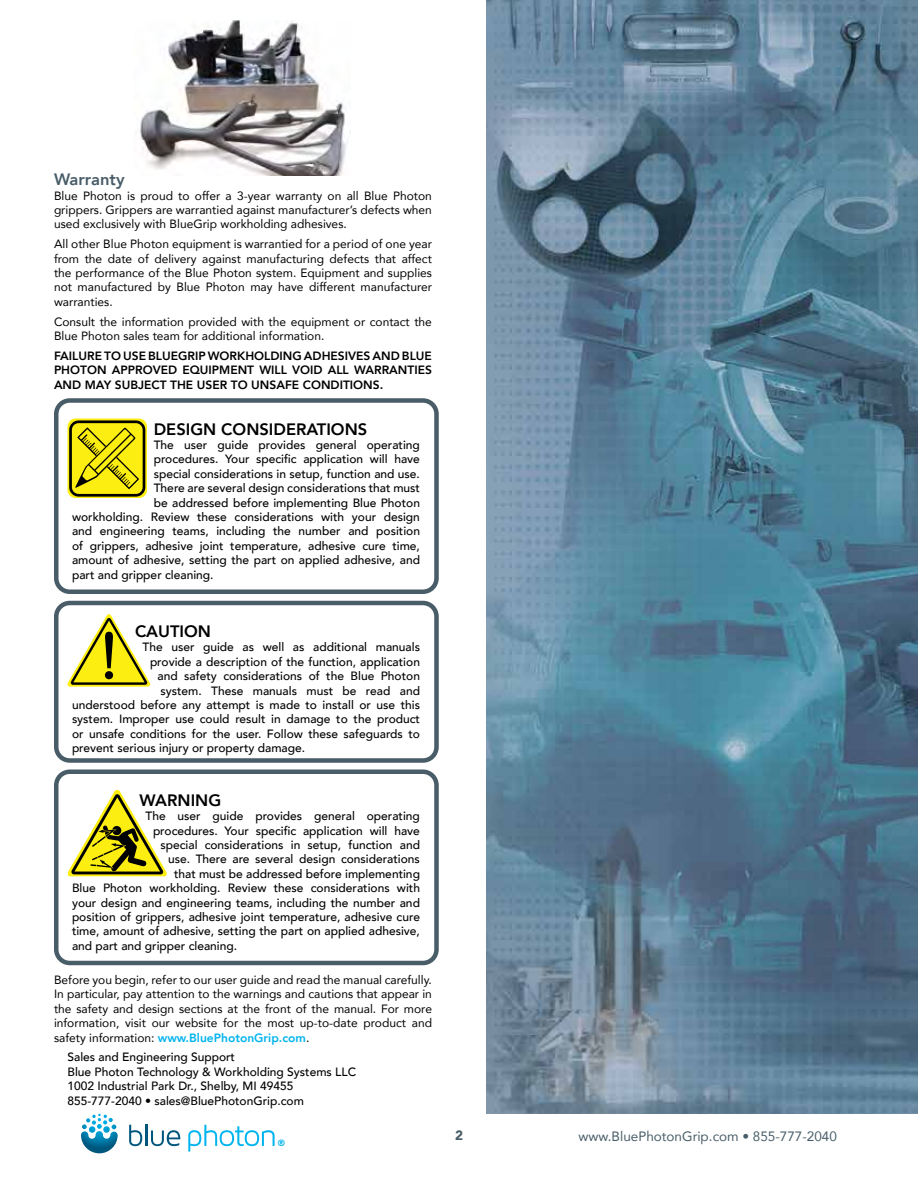
<style>
.page{position:relative;width:918px;height:1188px;background:#fff}
.page>*{position:absolute;margin:0;border:0;box-sizing:border-box;transform-origin:0 0}
.t1{font:800 16.5px "Avenir";color:#000}
.t2{font:800 16.5px "Avenir";color:#485d68}
.t3{font:13.5px "Avenir";color:#485d68}
.t4{font:900 13.5px "Avenir";color:#485d68}
.t5{font:500 12px/14.4px "Avenir";color:#000}
.t6{font:12px/14.4px "Avenir";color:#000;text-align:justify}
.t7{font:800 12px/14.4px "Avenir";color:#000;text-align:justify}
.t8{font:800 9px "Avenir";color:#00b4ed}
.s1{font-weight:800;color:#00b4ed}
</style>
<div class="page">
<svg style="left:81px;top:1114px;width:37px;height:39px"></svg>
<svg style="left:129px;top:1125px;width:13px;height:21px"></svg>
<hr style="left:145px;top:1125px;width:2px;height:21px;background:#00567d">
<svg style="left:151px;top:1130px;width:29px;height:16px"></svg>
<svg style="left:188px;top:1125px;width:87px;height:27px"></svg>
<div style="left:54px;top:601px;width:385px;height:162px;border:4px solid #485d68;border-radius:14px"></div>
<div style="left:54px;top:398px;width:385px;height:196px;border:4px solid #485d68;border-radius:14px"></div>
<div style="left:54px;top:770px;width:385px;height:195px;border:4px solid #485d68;border-radius:14px"></div>
<svg style="left:68px;top:614px;width:82px;height:73px"></svg>
<svg style="left:68px;top:419px;width:79px;height:79px"></svg>
<svg style="left:69px;top:420px;width:76px;height:77px;background:#c2b60d"></svg>
<svg style="left:68px;top:790px;width:99px;height:87px"></svg>
<img style="left:140px;top:20px;width:211px;height:156px">
<img style="left:486px;top:0;width:432px;height:1114px">
<h1 class="t2" style="left:54px;top:167px;width:72px">Warranty</h1>
<p class="t6" style="left:54px;top:188px;width:379px">Blue Photon is proud to offer a 3-year warranty on all Blue Photon grippers. Grippers are warrantied against manufacturer’s defects when used exclusively with BlueGrip workholding adhesives.</p>
<p class="t6" style="left:54px;top:237px;width:380px">All other Blue Photon equipment is warrantied for a period of one year from the date of delivery against manufacturing defects that affect the performance of the Blue Photon system. Equipment and supplies not manufactured by Blue Photon may have different manufacturer warranties.</p>
<p class="t6" style="left:54px;top:314px;width:379px">Consult the information provided with the equipment or contact the<br>Blue Photon sales team for additional information.</p>
<p class="t7" style="left:54px;top:348px;width:379px">FAILURE TO USE BLUEGRIP WORKHOLDING ADHESIVES AND BLUE PHOTON APPROVED EQUIPMENT WILL VOID ALL WARRANTIES AND MAY SUBJECT THE USER TO UNSAFE CONDITIONS.</p>
<h1 class="t1" style="left:154px;top:416px;width:215px">DESIGN CONSIDERATIONS</h1>
<p class="t5" style="left:154px;top:437px;width:268px">The user guide provides general operating</p>
<p class="t5" style="left:154px;top:451px;width:268px">procedures. Your specific application will have</p>
<p class="t5" style="left:154px;top:466px;width:268px">special considerations in setup, function and use.</p>
<p class="t5" style="left:154px;top:480px;width:268px">There are several design considerations that must</p>
<p class="t5" style="left:154px;top:495px;width:268px">be addressed before implementing Blue Photon</p>
<p class="t5" style="left:72px;top:509px;width:349px">workholding. Review these considerations with your design</p>
<p class="t5" style="left:72px;top:523px;width:350px">and engineering teams, including the number and position</p>
<p class="t5" style="left:72px;top:538px;width:349px">of grippers, adhesive joint temperature, adhesive cure time,</p>
<p class="t5" style="left:72px;top:552px;width:350px">amount of adhesive, setting the part on applied adhesive, and</p>
<p class="t5" style="left:72px;top:567px;width:143px">part and gripper cleaning.</p>
<h1 class="t1" style="left:135px;top:618px;width:78px">CAUTION</h1>
<p class="t5" style="left:142px;top:639px;width:279px">The user guide as well as additional manuals</p>
<p class="t5" style="left:150px;top:654px;width:272px">provide a description of the function, application</p>
<p class="t5" style="left:158px;top:668px;width:264px">and safety considerations of the Blue Photon</p>
<p class="t5" style="left:160px;top:683px;width:261px">system. These manuals must be read and</p>
<p class="t5" style="left:72px;top:697px;width:350px">understood before any attempt is made to install or use this</p>
<p class="t5" style="left:72px;top:711px;width:350px">system. Improper use could result in damage to the product</p>
<p class="t5" style="left:72px;top:726px;width:350px">or unsafe conditions for the user. Follow these safeguards to</p>
<p class="t5" style="left:72px;top:740px;width:235px">prevent serious injury or property damage.</p>
<h1 class="t1" style="left:140px;top:787px;width:83px">WARNING</h1>
<p class="t5" style="left:146px;top:808px;width:276px">The user guide provides general operating</p>
<p class="t5" style="left:153px;top:823px;width:268px">procedures. Your specific application will have</p>
<p class="t5" style="left:160px;top:837px;width:261px">special considerations in setup, function and</p>
<p class="t5" style="left:168px;top:851px;width:253px">use. There are several design considerations</p>
<p class="t5" style="left:174px;top:866px;width:247px">that must be addressed before implementing</p>
<p class="t5" style="left:72px;top:880px;width:350px">Blue Photon workholding. Review these considerations with</p>
<p class="t5" style="left:72px;top:895px;width:349px">your design and engineering teams, including the number and</p>
<p class="t5" style="left:72px;top:909px;width:350px">position of grippers, adhesive joint temperature, adhesive cure</p>
<p class="t5" style="left:72px;top:923px;width:349px">time, amount of adhesive, setting the part on applied adhesive,</p>
<p class="t5" style="left:72px;top:938px;width:167px">and part and gripper cleaning.</p>
<p class="t6" style="left:54px;top:972px;width:380px">Before you begin, refer to our user guide and read the manual carefully.<br>In particular, pay attention to the warnings and cautions that appear in the safety and design sections at the front of the manual. For more information, visit our website for the most up-to-date product and safety information: <span class="s1">www.BluePhotonGrip.com</span>.</p>
<p class="t5" style="left:68px;top:1049px;width:290px">Sales and Engineering Support<br>Blue Photon Technology &amp; Workholding Systems LLC 1002 Industrial Park Dr., Shelby, MI 49455<br>855-777-2040 • sales@BluePhotonGrip.com</p>
<p class="t8" style="left:278px;top:1136px;width:9px">®</p>
<p class="t4" style="left:455px;top:1124px;width:9px">2</p>
<p class="t3" style="left:579px;top:1125px;width:260px">www.BluePhotonGrip.com • 855-777-2040</p>
</div>
